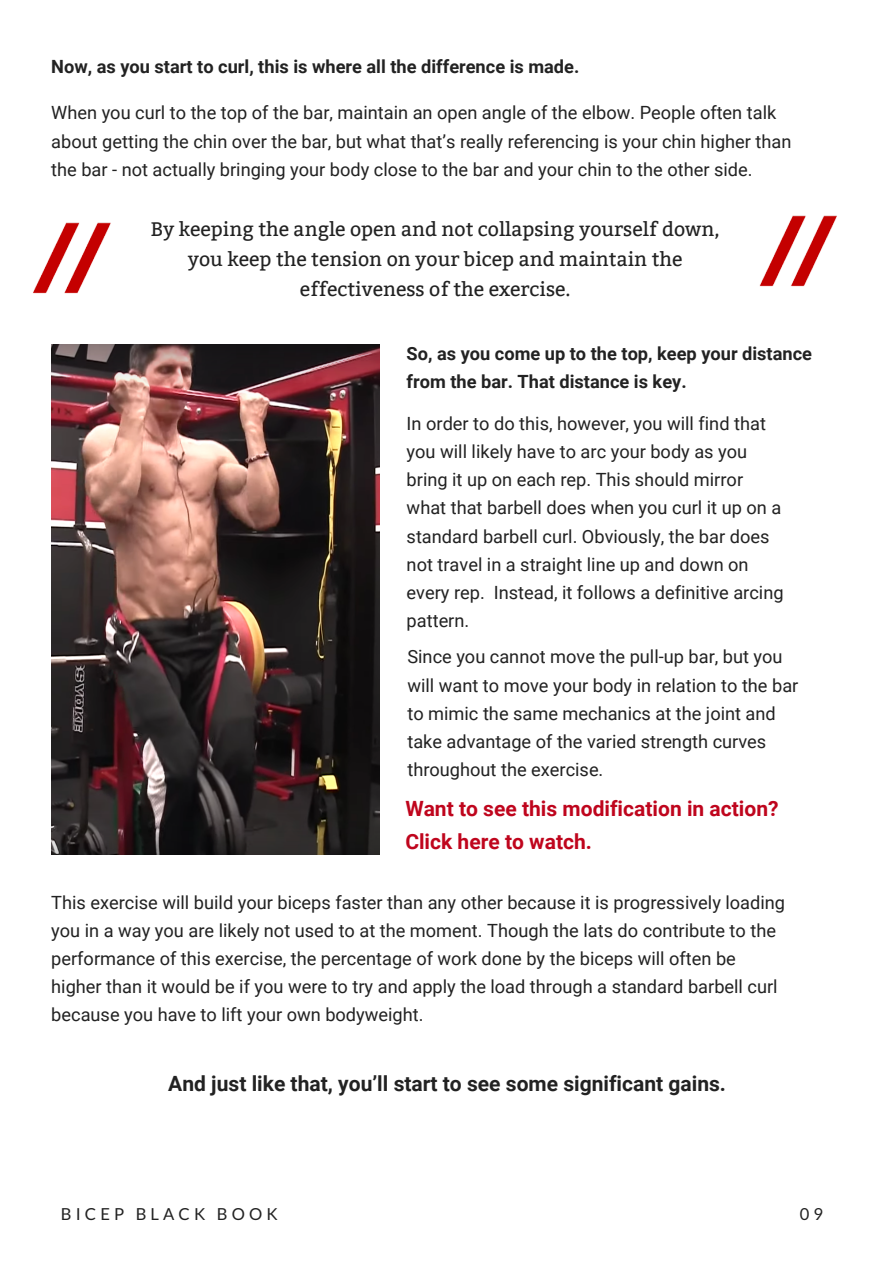
<style>
.page{position:relative;width:894px;height:1264px;background:#fff}
.page>*{position:absolute;margin:0;border:0;box-sizing:border-box;transform-origin:0 0}
.t1{font:700 21px "Roboto";color:#222}
.t2{font:700 21px/32.7px "Roboto";color:#bf051d}
.t3{font:19.5px/30.5px "Bitter";color:#222;text-align:center}
.t4{font:18.15px/28.2px "Roboto";color:#222}
.t5{font:700 18.15px/28.2px "Roboto";color:#222}
.t6{font:16.5px "Lato";letter-spacing:.25em;color:#222}
</style>
<div class="page">
<img style="left:51px;top:344px;width:328px;height:510px">
<img style="left:33px;top:222px;width:78px;height:72px">
<img style="left:759px;top:215px;width:78px;height:72px">
<p class="t5" style="left:51px;top:53px;width:529px">Now, as you start to curl, this is where all the difference is made.</p>
<p class="t4" style="left:51px;top:99px;width:741px">When you curl to the top of the bar, maintain an open angle of the elbow. People often talk about getting the chin over the bar, but what that’s really referencing is your chin higher than the bar - not actually bringing your body close to the bar and your chin to the other side.</p>
<p class="t3" style="left:151px;top:214px;width:570px">By keeping the angle open and not collapsing yourself down, you keep the tension on your bicep and maintain the effectiveness of the exercise.</p>
<p class="t5" style="left:406px;top:339px;width:407px">So, as you come up to the top, keep your distance from the bar. That distance is key.</p>
<p class="t4" style="left:406px;top:409px;width:378px">In order to do this, however, you will find that you will likely have to arc your body as you bring it up on each rep. This should mirror what that barbell does when you curl it up on a standard barbell curl. Obviously, the bar does not travel in a straight line up and down on every rep. Instead, it follows a definitive arcing pattern.</p>
<p class="t4" style="left:407px;top:643px;width:392px">Since you cannot move the pull-up bar, but you will want to move your body in relation to the bar to mimic the same mechanics at the joint and take advantage of the varied strength curves throughout the exercise.</p>
<p class="t2" style="left:405px;top:792px;width:374px">Want to see this modification in action?<br>Click here to watch.</p>
<p class="t4" style="left:51px;top:888px;width:735px">This exercise will build your biceps faster than any other because it is progressively loading you in a way you are likely not used to at the moment. Though the lats do contribute to the performance of this exercise, the percentage of work done by the biceps will often be higher than it would be if you were to try and apply the load through a standard barbell curl because you have to lift your own bodyweight.</p>
<p class="t1" style="left:168px;top:1071px;width:559px">And just like that, you’ll start to see some significant gains.</p>
<p class="t6" style="left:61px;top:1204px;width:218px">BICEP BLACK BOOK</p>
<p class="t6" style="left:799px;top:1204px;width:25px">09</p>
</div>
